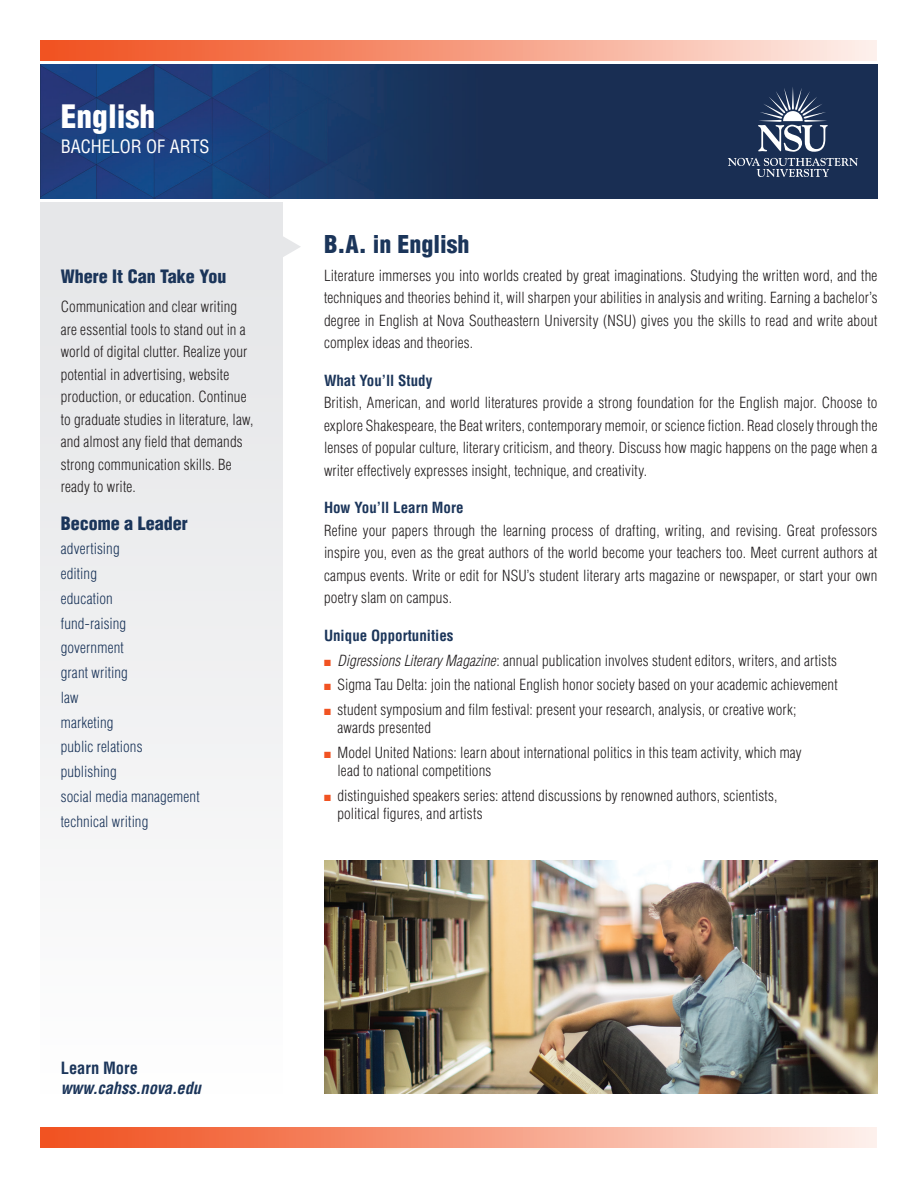
<style>
.page{position:relative;width:918px;height:1188px;background:#fff}
.page>*{position:absolute;margin:0;border:0;box-sizing:border-box;transform-origin:0 0}
.t1{font:900 condensed 31.5px "Helvetica LT Std";color:#fff}
.t2{font:900 condensed 24px "Helvetica LT Std";color:#1b355a}
.t3{font:900 condensed 18px "Helvetica LT Std";color:#1b355a}
.t4{font:condensed 18px "Helvetica LT Std";color:#fff}
.t5{font:italic 700 condensed 16.5px "Helvetica LT Std";letter-spacing:-.005em;color:#1b355a}
.t6{font:700 condensed 16.5px "Helvetica LT Std";letter-spacing:-.005em;color:#1b355a}
.t7{font:300 condensed 15px/22.5px "Helvetica LT Std";letter-spacing:.01em;color:#231f20}
.t8{font:300 condensed 15px/24.8px "Helvetica LT Std";letter-spacing:.01em;color:#1b355a}
.t9{font:700 condensed 15px "Helvetica LT Std";color:#1b355a}
.s1{color:#f15322}
.s2{font-style:italic}
</style>
<div class="page">
<img style="left:40px;top:64px;width:838px;height:135px">
<div style="left:40px;top:202px;width:244px;height:892px;background:linear-gradient(to right,#f0f1f2,#f0f1f2)"></div>
<div style="left:40px;top:40px;width:878px;height:21px;background:linear-gradient(to right,#f04b17,#fef4f2)"></div>
<div style="left:40px;top:1127px;width:878px;height:21px;background:linear-gradient(to right,#f04b17,#fef4f2)"></div>
<svg style="left:283px;top:236px;width:18px;height:21px"></svg>
<div style="left:878px;top:22px;width:40px;height:42px;background:#fff"></div>
<div style="left:878px;top:1123px;width:40px;height:42px;background:#fff"></div>
<svg style="left:728px;top:158px;width:130px;height:19px;background:#495976"></svg>
<svg style="left:758px;top:86px;width:70px;height:66px"></svg>
<img style="left:324px;top:861px;width:554px;height:233px">
<h1 class="t1" style="left:61px;top:97px;width:96px">English</h1>
<p class="t4" style="left:61px;top:135px;width:150px">BACHELOR OF ARTS</p>
<p class="t3" style="left:61px;top:265px;width:167px">Where It Can Take You</p>
<p class="t7" style="left:61px;top:295px;width:194px">Communication and clear writing are essential tools to stand out in a world of digital clutter. Realize your potential in advertising, website production, or education. Continue to graduate studies in literature, law, and almost any field that demands strong communication skills. Be ready to write.</p>
<p class="t3" style="left:61px;top:512px;width:128px">Become a Leader</p>
<p class="t8" style="left:61px;top:537px;width:140px">advertising<br>editing<br>education<br>fund-raising<br>government<br>grant writing<br>law<br>marketing<br>public relations publishing<br>social media management technical writing</p>
<h2 class="t2" style="left:324px;top:229px;width:147px">B.A. in English</h2>
<p class="t7" style="left:324px;top:264px;width:555px;text-align:justify">Literature immerses you into worlds created by great imaginations. Studying the written word, and the techniques and theories behind it, will sharpen your abilities in analysis and writing. Earning a bachelor’s degree in English at Nova Southeastern University (NSU) gives you the skills to read and write about complex ideas and theories.</p>
<p class="t9" style="left:324px;top:371px;width:110px">What You’ll Study</p>
<p class="t7" style="left:324px;top:391px;width:555px;text-align:justify">British, American, and world literatures provide a strong foundation for the English major. Choose to explore Shakespeare, the Beat writers, contemporary memoir, or science fiction. Read closely through the lenses of popular culture, literary criticism, and theory. Discuss how magic happens on the page when a writer effectively expresses insight, technique, and creativity.</p>
<p class="t9" style="left:324px;top:498px;width:141px">How You’ll Learn More</p>
<p class="t7" style="left:324px;top:519px;width:555px;text-align:justify">Refine your papers through the learning process of drafting, writing, and revising. Great professors inspire you, even as the great authors of the world become your teachers too. Meet current authors at campus events. Write or edit for NSU’s student literary arts magazine or newspaper, or start your own poetry slam on campus.</p>
<p class="t9" style="left:324px;top:626px;width:131px">Unique Opportunities</p>
<p class="t7" style="left:324px;top:649px;width:515px"><span class="s1">■</span> <span class="s2">Digressions Literary Magazine</span>: annual publication involves student editors, writers, and artists</p>
<p class="t7" style="left:324px;top:673px;width:515px"><span class="s1">■</span> Sigma Tau Delta: join the national English honor society based on your academic achievement</p>
<p class="t7" style="left:338px;top:700px;width:460px;line-height:18px;text-indent:-13px"><span class="s1">■</span> student symposium and film festival: present your research, analysis, or creative work; awards presented</p>
<p class="t7" style="left:338px;top:743px;width:466px;line-height:18px;text-indent:-13px"><span class="s1">■</span> Model United Nations: learn about international politics in this team activity, which may lead to national competitions</p>
<p class="t7" style="left:338px;top:786px;width:442px;line-height:18px;text-indent:-13px"><span class="s1">■</span> distinguished speakers series: attend discussions by renowned authors, scientists, political figures, and artists</p>
<p class="t6" style="left:61px;top:1057px;width:79px">Learn More</p>
<p class="t5" style="left:61px;top:1077px;width:142px">www.cahss.nova.edu</p>
</div>
